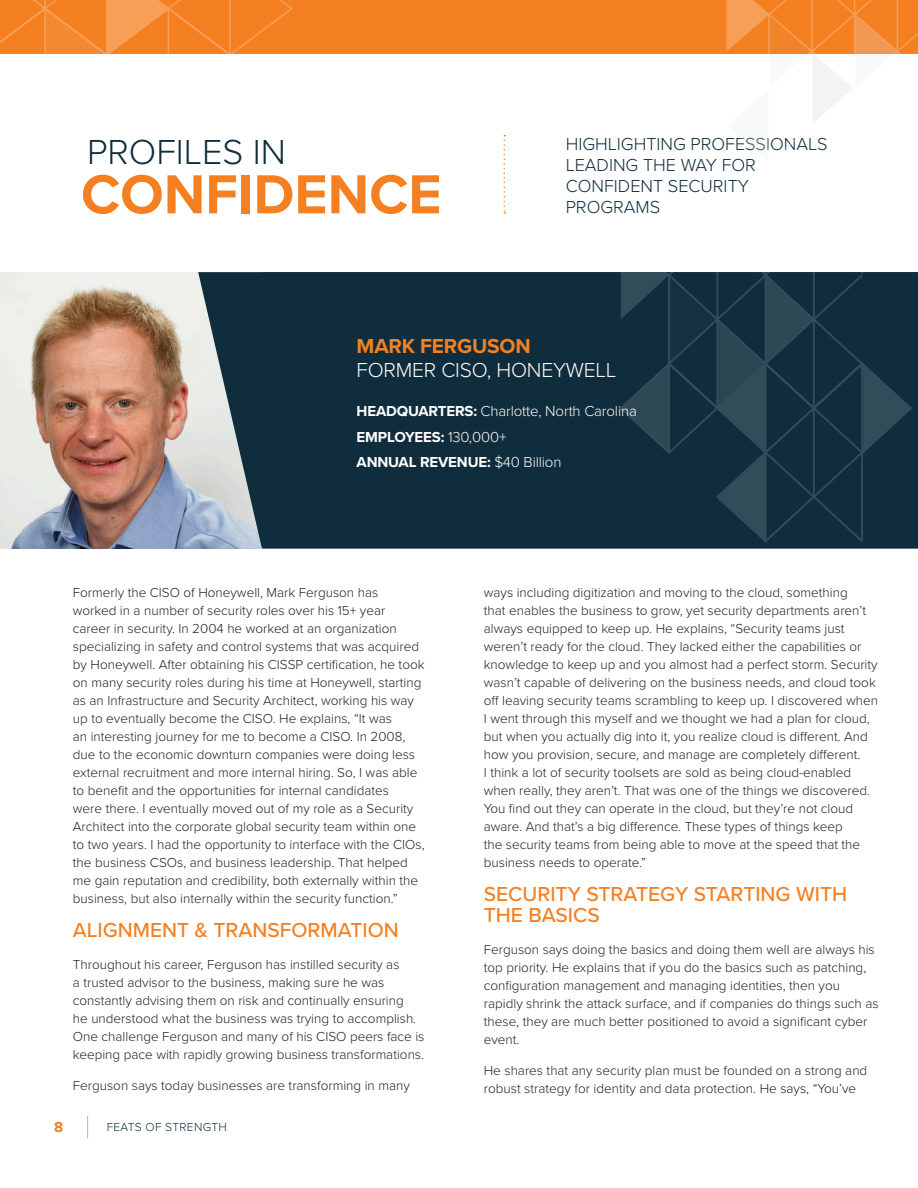
<style>
.page{position:relative;width:918px;height:1188px;background:#fff}
.page>*{position:absolute;margin:0;border:0;box-sizing:border-box;transform-origin:0 0}
.Confidence{font:700 57px "Proxima Nova";color:#f58021}
.Profiles_In{font:300 36px "Proxima Nova";color:#0f2d3c}
.Body_Text{font:500 21px/21px "Proxima Nova";color:#f58021}
.Job_Titles{font:300 21px "Proxima Nova";letter-spacing:-.01em;color:#fff}
.Name{font:700 21px "Proxima Nova";letter-spacing:-.01em;color:#f58021}
.t1{font:300 18px/21px "Proxima Nova";color:#0f2d3c}
.Body_Text-2{font:700 15px "Proxima Nova";letter-spacing:-.01em;color:#fff}
.Body_Text-3{font:300 15px "Proxima Nova";letter-spacing:-.01em;color:#fff}
.t2{font:700 15px "Proxima Nova";color:#f58021}
.Body_Text-4{font:300 13.5px/18px "Proxima Nova";color:#231f20}
.t3{font:300 12px "Proxima Nova";letter-spacing:.025em;color:#0f2d3c}
.s1{font-weight:700}
.s2{font-weight:300}
</style>
<div class="page">
<svg style="left:87px;top:1116px;width:1px;height:23px"></svg>
<img style="left:0;top:272px;width:198px;height:277px">
<div style="left:0;top:0;width:918px;height:54px;background:#f58021"></div>
<svg style="left:0;top:0;width:293px;height:54px"></svg>
<svg style="left:504px;top:135px;width:1px;height:79px"></svg>
<svg style="left:726px;top:0;width:192px;height:123px"></svg>
<svg style="left:198px;top:272px;width:720px;height:277px;background:#1e3a48"></svg>
<svg style="left:618px;top:272px;width:295px;height:273px;background:#163342"></svg>
<p class="Profiles_In" style="left:87px;top:125px;width:200px">PROFILES IN</p>
<p class="Confidence" style="left:81px;top:152px;width:362px">CONFIDENCE</p>
<p class="t1" style="left:566px;top:132px;width:263px">HIGHLIGHTING PROFESSIONALS<br>LEADING THE WAY FOR<br>CONFIDENT SECURITY<br>PROGRAMS</p>
<p class="Name" style="left:357px;top:331px;width:176px">MARK FERGUSON</p>
<p class="Job_Titles" style="left:357px;top:355px;width:261px">FORMER CISO, HONEYWELL</p>
<p class="Body_Text-3" style="left:357px;top:400px;width:282px"><span class="s1">HEADQUARTERS:</span> Charlotte, North Carolina</p>
<p class="Body_Text-2" style="left:357px;top:426px;width:151px">EMPLOYEES: <span class="s2">130,000+</span></p>
<p class="Body_Text-2" style="left:357px;top:451px;width:206px">ANNUAL REVENUE: <span class="s2">$40 Billion</span></p>
<p class="Body_Text-4" style="left:73px;top:583px;width:353px">Formerly the CISO of Honeywell, Mark Ferguson has worked in a number of security roles over his 15+ year career in security. In 2004 he worked at an organization specializing in safety and control systems that was acquired by Honeywell. After obtaining his CISSP certification, he took on many security roles during his time at Honeywell, starting as an Infrastructure and Security Architect, working his way up to eventually become the CISO. He explains, “It was<br>an interesting journey for me to become a CISO. In 2008, due to the economic downturn companies were doing less external recruitment and more internal hiring. So, I was able to benefit and the opportunities for internal candidates<br>were there. I eventually moved out of my role as a Security Architect into the corporate global security team within one to two years. I had the opportunity to interface with the CIOs, the business CSOs, and business leadership. That helped me gain reputation and credibility, both externally within the business, but also internally within the security function.”</p>
<p class="Body_Text" style="left:73px;top:919px;width:327px">ALIGNMENT &amp; TRANSFORMATION</p>
<p class="Body_Text-4" style="left:73px;top:955px;width:353px">Throughout his career, Ferguson has instilled security as<br>a trusted advisor to the business, making sure he was constantly advising them on risk and continually ensuring<br>he understood what the business was trying to accomplish.<br>One challenge Ferguson and many of his CISO peers face is keeping pace with rapidly growing business transformations.</p>
<p class="Body_Text-4" style="left:73px;top:1076px;width:338px">Ferguson says today businesses are transforming in many</p>
<p class="t2" style="left:54px;top:1116px;width:11px">8</p>
<p class="t3" style="left:107px;top:1118px;width:122px">FEATS OF STRENGTH</p>
<p class="Body_Text-4" style="left:484px;top:583px;width:396px">ways including digitization and moving to the cloud, something<br>that enables the business to grow, yet security departments aren’t always equipped to keep up. He explains, “Security teams just weren’t ready for the cloud. They lacked either the capabilities or knowledge to keep up and you almost had a perfect storm. Security wasn’t capable of delivering on the business needs, and cloud took off leaving security teams scrambling to keep up. I discovered when I went through this myself and we thought we had a plan for cloud, but when you actually dig into it, you realize cloud is different. And how you provision, secure, and manage are completely different.<br>I think a lot of security toolsets are sold as being cloud-enabled when really, they aren’t. That was one of the things we discovered.<br>You find out they can operate in the cloud, but they’re not cloud aware. And that’s a big difference. These types of things keep<br>the security teams from being able to move at the speed that the business needs to operate.”</p>
<p class="Body_Text" style="left:484px;top:883px;width:365px">SECURITY STRATEGY STARTING WITH<br>THE BASICS</p>
<p class="Body_Text-4" style="left:484px;top:940px;width:396px">Ferguson says doing the basics and doing them well are always his top priority. He explains that if you do the basics such as patching, configuration management and managing identities, then you rapidly shrink the attack surface, and if companies do things such as these, they are much better positioned to avoid a significant cyber event.</p>
<p class="Body_Text-4" style="left:484px;top:1061px;width:385px">He shares that any security plan must be founded on a strong and robust strategy for identity and data protection. He says, “You’ve</p>
</div>
